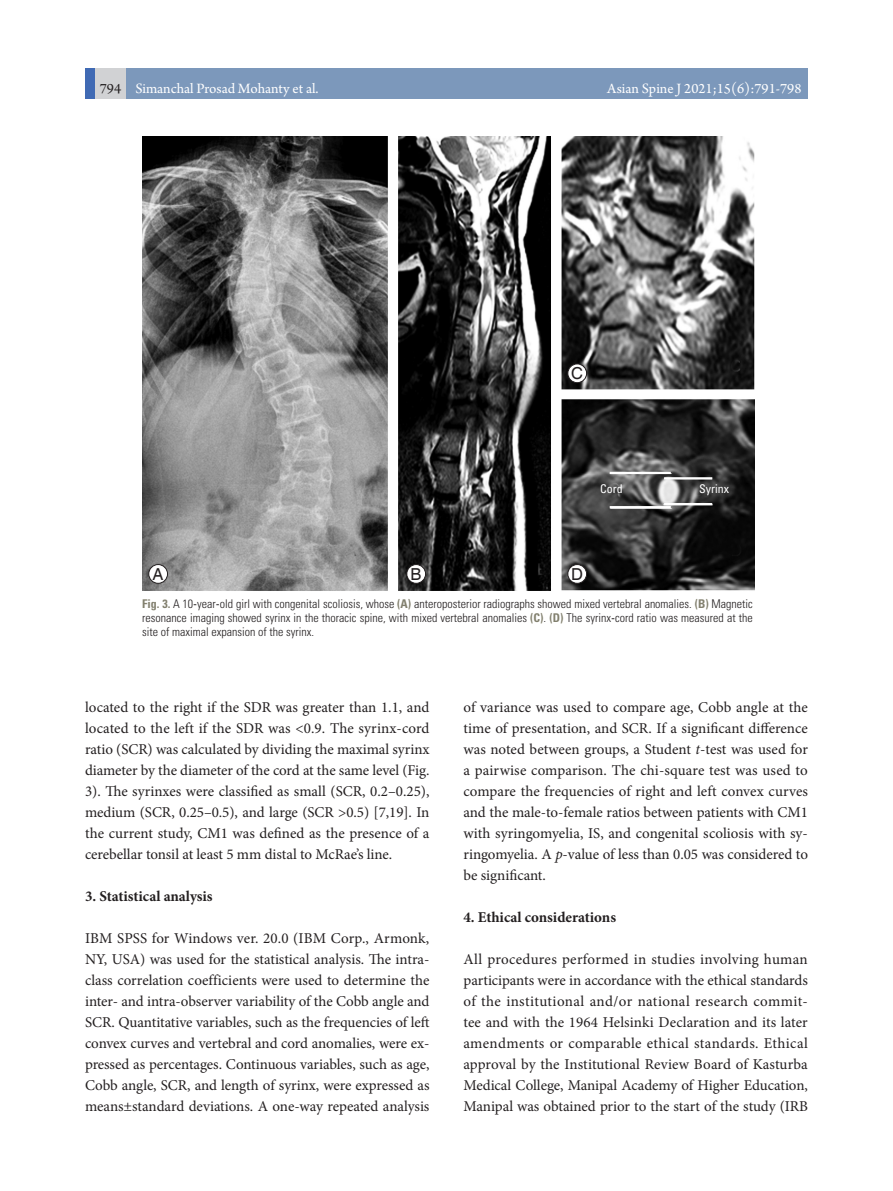
<style>
.page{position:relative;width:893px;height:1191px;background:#fff}
.page>*{position:absolute;margin:0;border:0;box-sizing:border-box;transform-origin:0 0}
.t1{font:16.5px "Helvetica";color:#231f20}
.본문_내용_첫문단{font:15px/21px "Minion Pro";letter-spacing:-.005em;color:#231f20;text-align:justify}
.t2{font:15px "Arno Pro";color:#fff}
.본문_중제목{font:700 15px "Minion Pro";letter-spacing:-.005em;color:#231f20}
.표_그림설명{font:300 condensed 12px/14.4px "Univers LT Std";color:#231f20;text-align:justify}
.표_그림설명-2{font:condensed 12px "Univers LT Std";color:#fff}
.s1{color:#231f20}
.s2{font-weight:700;color:#82806e}
.s3{font-weight:400}
.s4{font-style:italic}
</style>
<div class="page">
<div style="left:85px;top:68px;width:58px;height:31px;background:#d1d2d4"></div>
<div style="left:126px;top:68px;width:682px;height:31px;background:#7c98bb"></div>
<div style="left:85px;top:68px;width:10px;height:31px;background:#406ab4"></div>
<img style="left:142px;top:136px;width:613px;height:455px">
<div style="left:149px;top:564px;width:19px;height:19px;background:#fff;border-radius:50%"></div>
<div style="left:149px;top:564px;width:19px;height:19px;border:1px solid #231f20;border-radius:50%"></div>
<div style="left:407px;top:564px;width:19px;height:19px;background:#fff;border-radius:50%"></div>
<div style="left:407px;top:564px;width:19px;height:19px;border:1px solid #231f20;border-radius:50%"></div>
<div style="left:568px;top:364px;width:19px;height:19px;background:#fff;border-radius:50%"></div>
<div style="left:568px;top:364px;width:19px;height:19px;border:1px solid #231f20;border-radius:50%"></div>
<div style="left:568px;top:564px;width:19px;height:19px;background:#fff;border-radius:50%"></div>
<div style="left:568px;top:564px;width:19px;height:19px;border:1px solid #231f20;border-radius:50%"></div>
<hr style="left:610px;top:472px;width:61px;height:2px;background:#fff">
<hr style="left:610px;top:506px;width:61px;height:2px;background:#fff">
<hr style="left:664px;top:477px;width:48px;height:2px;background:#fff">
<hr style="left:664px;top:503px;width:48px;height:2px;background:#fff">
<p class="t2" style="left:100px;top:80px;width:220px"><span class="s1">794</span> Simanchal Prosad Mohanty et al.</p>
<p class="t2" style="left:607px;top:80px;width:196px">Asian Spine J 2021;15(6):791-798</p>
<p class="t1" style="left:153px;top:564px;width:13px">A</p>
<p class="t1" style="left:411px;top:564px;width:13px">B</p>
<p class="t1" style="left:571px;top:364px;width:13px">C</p>
<p class="표_그림설명-2" style="left:600px;top:481px;width:24px">Cord</p>
<p class="표_그림설명-2" style="left:699px;top:481px;width:31px">Syrinx</p>
<p class="t1" style="left:571px;top:564px;width:13px">D</p>
<p class="표_그림설명" style="left:142px;top:596px;width:612px"><span class="s2">Fig. 3.</span> A 10<span class="s3">-</span>year<span class="s3">-</span>old girl with congenital scoliosis, whose <span class="s2">(A)</span> anteroposterior radiographs showed mixed vertebral anomalies. <span class="s2">(B)</span> Magnetic resonance imaging showed syrinx in the thoracic spine, with mixed vertebral anomalies <span class="s2">(C)</span>. <span class="s2">(D)</span> The syrinx<span class="s3">-</span>cord ratio was measured at the site of maximal expansion of the syrinx.</p>
<p class="본문_내용_첫문단" style="left:85px;top:697px;width:346px">located to the right if the SDR was greater than 1.1, and located to the left if the SDR was &lt;0.9. The syrinx-cord ratio (SCR) was calculated by dividing the maximal syrinx diameter by the diameter of the cord at the same level (Fig.<br>3). The syrinxes were classified as small (SCR, 0.2–0.25), medium (SCR, 0.25–0.5), and large (SCR &gt;0.5) [7,19]. In the current study, CM1 was defined as the presence of a cerebellar tonsil at least 5 mm distal to McRae’s line.</p>
<p class="본문_중제목" style="left:85px;top:885px;width:129px">3. Statistical analysis</p>
<p class="본문_내용_첫문단" style="left:85px;top:928px;width:346px">IBM SPSS for Windows ver. 20.0 (IBM Corp., Armonk, NY, USA) was used for the statistical analysis. The intra&shy;class correlation coefficients were used to determine the inter- and intra-observer variability of the Cobb angle and SCR. Quantitative variables, such as the frequencies of left convex curves and vertebral and cord anomalies, were ex&shy;pressed as percentages. Continuous variables, such as age, Cobb angle, SCR, and length of syrinx, were expressed as means±standard deviations. A one-way repeated analysis</p>
<p class="본문_내용_첫문단" style="left:463px;top:697px;width:346px">of variance was used to compare age, Cobb angle at the time of presentation, and SCR. If a significant difference was noted between groups, a Student <span class="s4">t</span>-test was used for a pairwise comparison. The chi-square test was used to compare the frequencies of right and left convex curves and the male-to-female ratios between patients with CM1 with syringomyelia, IS, and congenital scoliosis with sy&shy;ringomyelia. A <span class="s4">p</span>-value of less than 0.05 was considered to be significant.</p>
<p class="본문_중제목" style="left:463px;top:906px;width:154px">4. Ethical considerations</p>
<p class="본문_내용_첫문단" style="left:463px;top:949px;width:346px">All procedures performed in studies involving human participants were in accordance with the ethical standards of the institutional and/or national research commit&shy;tee and with the 1964 Helsinki Declaration and its later amendments or comparable ethical standards. Ethical approval by the Institutional Review Board of Kasturba Medical College, Manipal Academy of Higher Education, Manipal was obtained prior to the start of the study (IRB</p>
</div>
